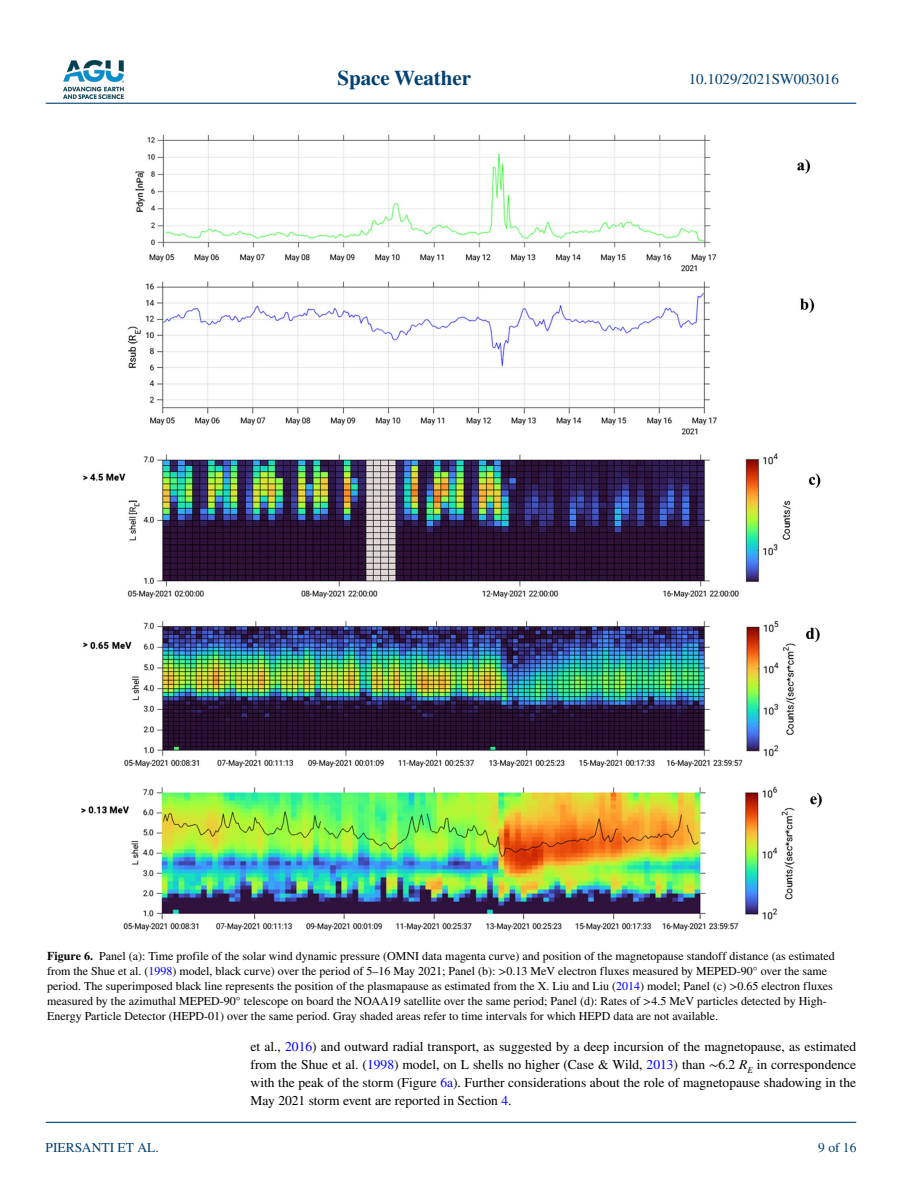
<style>
.page{position:relative;width:902px;height:1183px;background:#fff}
.page>*{position:absolute;margin:0;border:0;box-sizing:border-box;transform-origin:0 0}
.t1{font:700 21px "STIX";color:#004174}
.t2{font:15px "STIX";color:#004174}
.t3{font:13.5px/18px "STIX";color:#000;text-align:justify}
.t4{font:13.5px "STIX";color:#004174}
.t5{font:12px/15px "STIX";color:#000}
.s1{font-weight:700}
.s2{color:#00f}
.s3{font-style:italic}
</style>
<div class="page">
<img style="left:63px;top:60px;width:60px;height:39px">
<hr style="left:46px;top:103px;width:810px;height:1px;background:#004174">
<hr style="left:46px;top:1121px;width:810px;height:1px;background:#004174">
<img style="left:81px;top:134px;width:741px;height:796px">
<h1 class="t1" style="left:337px;top:66px;width:135px">Space Weather</h1>
<p class="t2" style="left:688px;top:69px;width:152px">10.1029/2021SW003016</p>
<p class="t5" style="left:47px;top:948px;width:788px"><span class="s1">Figure 6.</span> Panel (a): Time profile of the solar wind dynamic pressure (OMNI data magenta curve) and position of the magnetopause standoff distance (as estimated from the Shue et al. (<span class="s2">1998</span>) model, black curve) over the period of 5–16 May 2021; Panel (b): &gt;0.13 MeV electron fluxes measured by MEPED-90° over the same period. The superimposed black line represents the position of the plasmapause as estimated from the X. Liu and Liu (<span class="s2">2014</span>) model; Panel (c) &gt;0.65 electron fluxes measured by the azimuthal MEPED-90° telescope on board the NOAA19 satellite over the same period; Panel (d): Rates of &gt;4.5 MeV particles detected by High-Energy Particle Detector (HEPD-01) over the same period. Gray shaded areas refer to time intervals for which HEPD data are not available.</p>
<p class="t4" style="left:45px;top:1138px;width:115px">PIERSANTI ET AL.</p>
<p class="t3" style="left:250px;top:1037px;width:607px">et al., <span class="s2">2016</span>) and outward radial transport, as suggested by a deep incursion of the magnetopause, as estimated from the Shue et al. (<span class="s2">1998</span>) model, on L shells no higher (Case &amp; Wild, <span class="s2">2013</span>) than ∼6.2 <span class="s3">R</span><sub>E</sub> in correspondence with the peak of the storm (Figure <span class="s2">6a</span>). Further considerations about the role of magnetopause shadowing in the May 2021 storm event are reported in Section <span class="s2">4</span>.</p>
<p class="t4" style="left:818px;top:1138px;width:40px">9 of 16</p>
</div>
